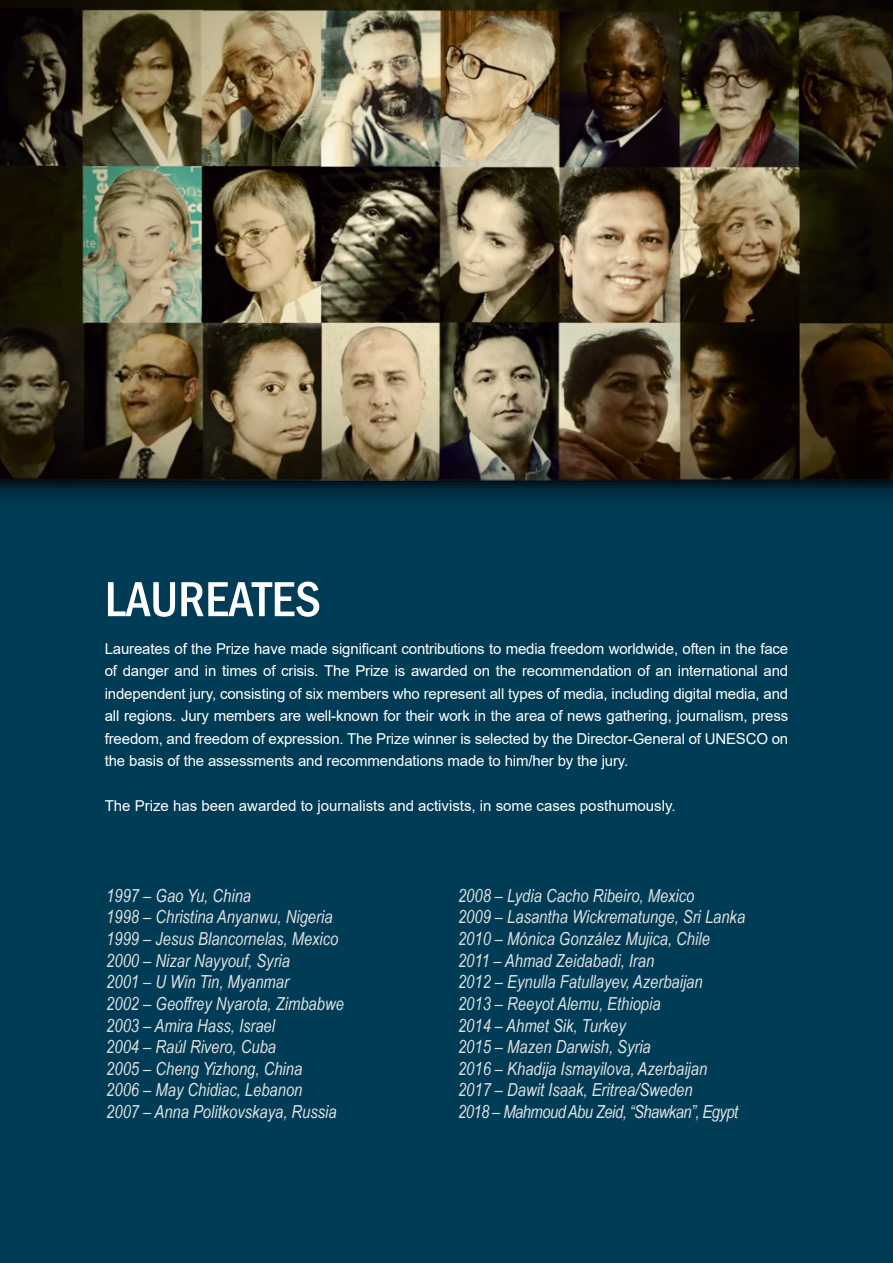
<style>
.page{position:relative;width:893px;height:1263px;background:#fff}
.page>*{position:absolute;margin:0;border:0;box-sizing:border-box;transform-origin:0 0}
.t1{font:500 condensed 51px "Franklin Gothic";color:#fff}
.t2{font:italic 18px/21.6px "Arial Narrow";color:#dedfe0}
.t3{font:15px/22.5px "Arial";color:#fff;text-align:justify}
</style>
<div class="page">
<div style="left:0;top:479px;width:13px;height:784px;background:#003c55"></div>
<img style="left:1px;top:0;width:892px;height:475px">
<div style="left:1px;top:475px;width:892px;height:788px;background:#003c55"></div>
<h1 class="t1" style="left:105px;top:566px;width:218px">LAUREATES</h1>
<p class="t3" style="left:105px;top:637px;width:685px">Laureates of the Prize have made significant contributions to media freedom worldwide, often in the face of danger and in times of crisis. The Prize is awarded on the recommendation of an international and independent jury, consisting of six members who represent all types of media, including digital media, and all regions. Jury members are well-known for their work in the area of news gathering, journalism, press freedom, and freedom of expression. The Prize winner is selected by the Director-General of UNESCO on the basis of the assessments and recommendations made to him/her by the jury.</p>
<p class="t3" style="left:105px;top:795px;width:572px">The Prize has been awarded to journalists and activists, in some cases posthumously.</p>
<p class="t2" style="left:106px;top:884px;width:239px">1997 – Gao Yu, China<br>1998 – Christina Anyanwu, Nigeria<br>1999 – Jesus Blancornelas, Mexico<br>2000 – Nizar Nayyouf, Syria<br>2001 – U Win Tin, Myanmar<br>2002 – Geoffrey Nyarota, Zimbabwe<br>2003 – Amira Hass, Israel<br>2004 – Raúl Rivero, Cuba<br>2005 – Cheng Yizhong, China<br>2006 – May Chidiac, Lebanon<br>2007 – Anna Politkovskaya, Russia</p>
<p class="t2" style="left:458px;top:884px;width:289px">2008 – Lydia Cacho Ribeiro, Mexico<br>2009 – Lasantha Wickrematunge, Sri Lanka 2010 – Mónica González Mujica, Chile 2011 – Ahmad Zeidabadi, Iran<br>2012 – Eynulla Fatullayev, Azerbaijan<br>2013 – Reeyot Alemu, Ethiopia<br>2014 – Ahmet Sik, Turkey<br>2015 – Mazen Darwish, Syria<br>2016 – Khadija Ismayilova, Azerbaijan<br>2017 – Dawit Isaak, Eritrea/Sweden<br>2018 – Mahmoud Abu Zeid, “Shawkan”, Egypt</p>
</div>
